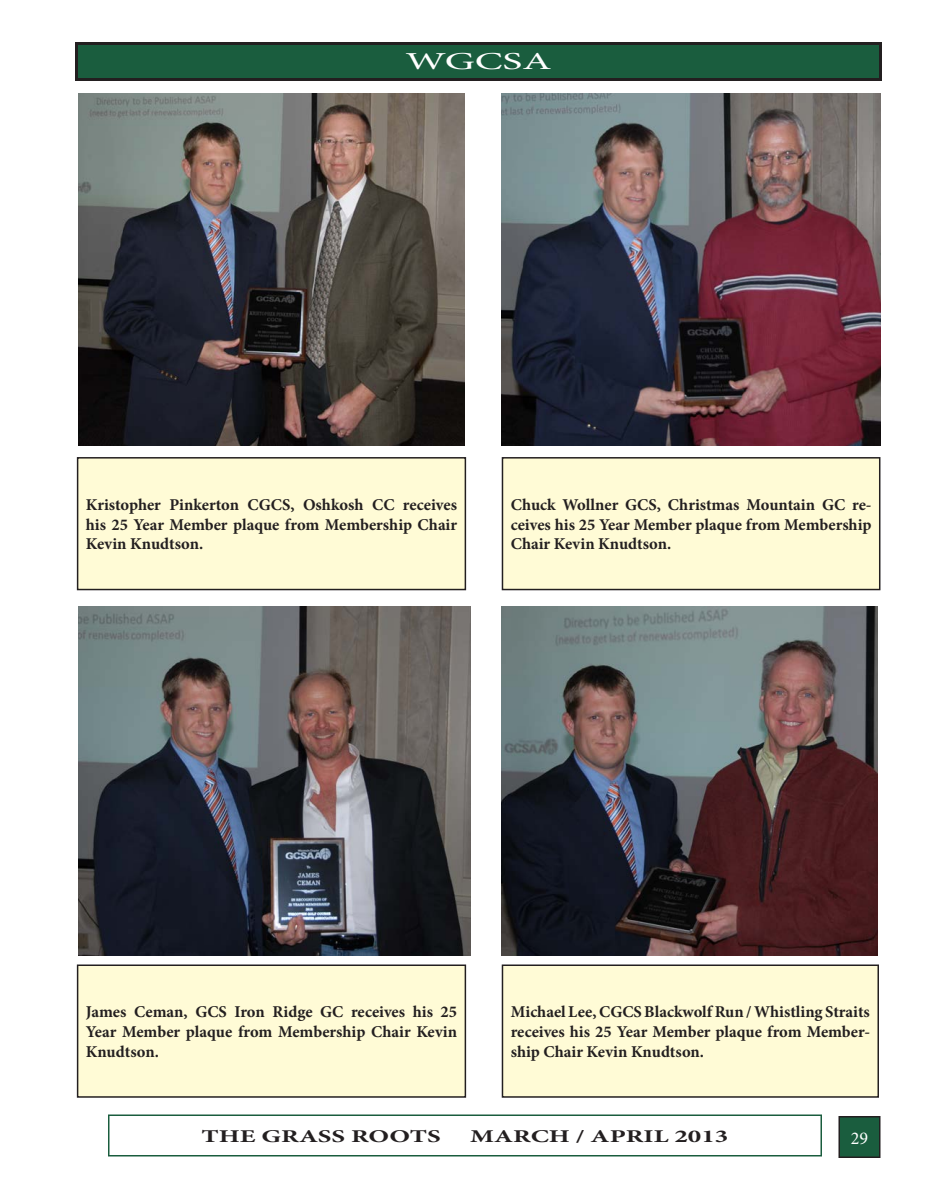
<style>
.page{position:relative;width:930px;height:1200px;background:#fff}
.page>*{position:absolute;margin:0;border:0;box-sizing:border-box;transform-origin:0 0}
.t1{font:24.3px "Minion Pro";color:#fff;scale:1.72 1}
.t2{font:700 18px "Minion Pro";color:#231f20;scale:1.5 1}
.t3{font:18px "Minion Pro";color:#fff}
.t4{font:700 16.5px/19.8px "Minion Pro";letter-spacing:-.005em;color:#231f20;text-align:justify}
</style>
<div class="page">
<div style="left:839px;top:1117px;width:41px;height:40px;background:#1a5d3e"></div>
<div style="left:838px;top:1116px;width:42px;height:42px;border:2px solid #231f20"></div>
<div style="left:76px;top:44px;width:804px;height:36px;background:#1a5d3e"></div>
<div style="left:75px;top:42px;width:807px;height:39px;border:3px solid #231f20"></div>
<div style="left:108px;top:1114px;width:714px;height:42px;border:2px solid #1a5d3e"></div>
<img style="left:78px;top:93px;width:387px;height:352px">
<img style="left:502px;top:93px;width:378px;height:352px">
<img style="left:502px;top:606px;width:375px;height:350px">
<img style="left:78px;top:606px;width:393px;height:350px">
<div style="left:78px;top:458px;width:387px;height:132px;background:#fffbd6"></div>
<div style="left:77px;top:457px;width:389px;height:133px;border:2px solid #231f20"></div>
<div style="left:502px;top:458px;width:378px;height:132px;background:#fffbd6"></div>
<div style="left:502px;top:457px;width:378px;height:133px;border:2px solid #231f20"></div>
<div style="left:78px;top:965px;width:387px;height:132px;background:#fffbd6"></div>
<div style="left:77px;top:964px;width:389px;height:134px;border:2px solid #231f20"></div>
<div style="left:502px;top:965px;width:376px;height:132px;background:#fffbd6"></div>
<div style="left:502px;top:964px;width:377px;height:134px;border:2px solid #231f20"></div>
<h1 class="t1" style="left:405px;top:45px;width:86px">WGCSA</h1>
<p class="t4" style="left:86px;top:494px;width:373px">Kristopher Pinkerton CGCS, Oshkosh CC receives his 25 Year Member plaque from Membership Chair Kevin Knudtson.</p>
<p class="t4" style="left:511px;top:494px;width:362px">Chuck Wollner GCS, Christmas Mountain GC re&shy;ceives his 25 Year Member plaque from Membership Chair Kevin Knudtson.</p>
<p class="t4" style="left:86px;top:1002px;width:373px">James Ceman, GCS Iron Ridge GC receives his 25<br>Year Member plaque from Membership Chair Kevin Knudtson.</p>
<p class="t4" style="left:511px;top:1002px;width:361px">Michael Lee, CGCS Blackwolf Run / Whistling Straits receives his 25 Year Member plaque from Member&shy;ship Chair Kevin Knudtson.</p>
<p class="t2" style="left:202px;top:1124px;width:161px">THE GRASS ROOTS</p>
<p class="t2" style="left:470px;top:1124px;width:174px">MARCH / APRIL 2013</p>
<p class="t3" style="left:851px;top:1126px;width:19px">29</p>
</div>
